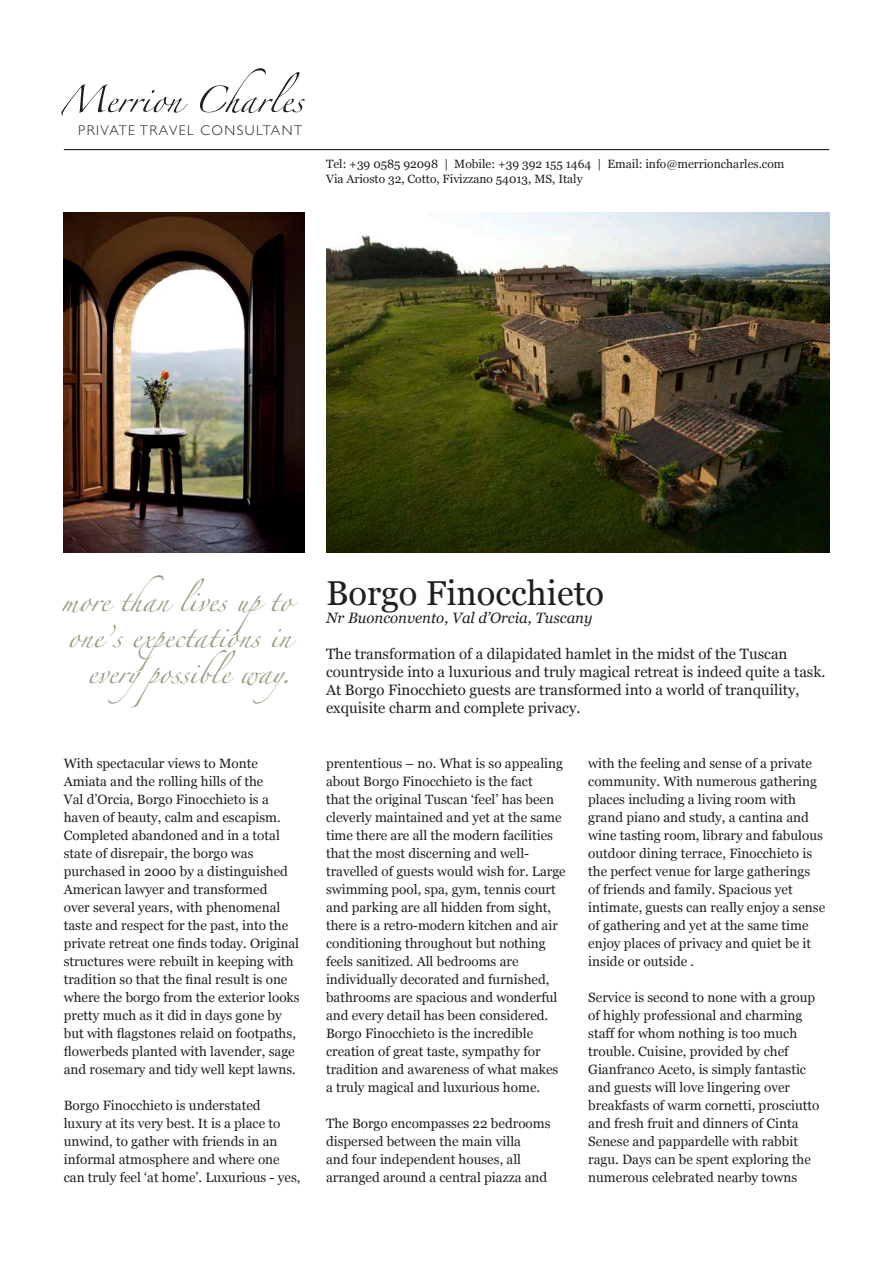
<style>
.page{position:relative;width:893px;height:1263px;background:#fff}
.page>*{position:absolute;margin:0;border:0;box-sizing:border-box;transform-origin:0 0}
.t1{font:34.5px "Georgia";color:#231f20}
.t2{font:19.5px/36px "Zapfino";color:#969b7d;text-align:center}
.Big_Paragraph{font:15px/18px "Georgia";color:#231f20}
.Location{font:italic 15px "Georgia";color:#231f20}
.t3{font:300 14.1px "Gill Sans";letter-spacing:.1em;color:#231f20}
.Body_Copy{font:13.5px/18px "Georgia";color:#231f20}
.t4{font:12px/14.4px "Georgia";color:#231f20}
</style>
<div class="page">
<svg style="left:61px;top:84px;width:127px;height:32px"></svg>
<svg style="left:200px;top:68px;width:105px;height:45px"></svg>
<hr style="left:64px;top:149px;width:765px;height:1px;background:#231f20">
<img style="left:64px;top:213px;width:241px;height:340px">
<img style="left:326px;top:213px;width:503px;height:340px">
<p class="t3" style="left:78px;top:122px;width:226px">PRIVATE TRAVEL CONSULTANT</p>
<p class="t4" style="left:326px;top:156px;width:460px">Tel: +39 0585 92098 | Mobile: +39 392 155 1464 | Email: info@merrioncharles.com<br>Via Ariosto 32, Cotto, Fivizzano 54013, MS, Italy</p>
<p class="t2" style="left:62px;top:587px;width:231px">more than lives upto one’s expectations in</p>
<p class="t2" style="left:88px;top:659px;width:218px">everypossible way.</p>
<p class="Body_Copy" style="left:64px;top:754px;width:237px">With spectacular views to Monte Amiata and the rolling hills of the<br>Val d’Orcia, Borgo Finocchieto is a haven of beauty, calm and escapism.<br>Completed abandoned and in a total state of disrepair, the borgo was purchased in 2000 by a distinguished American lawyer and transformed<br>over several years, with phenomenal taste and respect for the past, into the private retreat one finds today. Original structures were rebuilt in keeping with tradition so that the final result is one where the borgo from the exterior looks pretty much as it did in days gone by but with flagstones relaid on footpaths, flowerbeds planted with lavender, sage and rosemary and tidy well kept lawns.</p>
<p class="Body_Copy" style="left:64px;top:1096px;width:238px">Borgo Finocchieto is understated luxury at its very best. It is a place to unwind, to gather with friends in an informal atmosphere and where one can truly feel ‘at home’. Luxurious - yes,</p>
<p class="t1" style="left:326px;top:568px;width:280px">Borgo Finocchieto</p>
<p class="Location" style="left:326px;top:607px;width:268px">Nr Buonconvento, Val d’Orcia, Tuscany</p>
<p class="Big_Paragraph" style="left:326px;top:644px;width:501px">The transformation of a dilapidated hamlet in the midst of the Tuscan countryside into a luxurious and truly magical retreat is indeed quite a task.<br>At Borgo Finocchieto guests are transformed into a world of tranquility, exquisite charm and complete privacy.</p>
<p class="Body_Copy" style="left:326px;top:754px;width:241px">prententious – no. What is so appealing about Borgo Finocchieto is the fact<br>that the original Tuscan ‘feel’ has been cleverly maintained and yet at the same time there are all the modern facilities that the most discerning and well&shy;travelled of guests would wish for. Large swimming pool, spa, gym, tennis court and parking are all hidden from sight, there is a retro-modern kitchen and air conditioning throughout but nothing feels sanitized. All bedrooms are individually decorated and furnished, bathrooms are spacious and wonderful and every detail has been considered.<br>Borgo Finocchieto is the incredible creation of great taste, sympathy for tradition and awareness of what makes a truly magical and luxurious home.</p>
<p class="Body_Copy" style="left:326px;top:1114px;width:226px">The Borgo encompasses 22 bedrooms dispersed between the main villa<br>and four independent houses, all arranged around a central piazza and</p>
<p class="Body_Copy" style="left:588px;top:754px;width:239px">with the feeling and sense of a private community. With numerous gathering places including a living room with grand piano and study, a cantina and wine tasting room, library and fabulous outdoor dining terrace, Finocchieto is the perfect venue for large gatherings<br>of friends and family. Spacious yet intimate, guests can really enjoy a sense of gathering and yet at the same time enjoy places of privacy and quiet be it inside or outside .</p>
<p class="Body_Copy" style="left:588px;top:988px;width:233px">Service is second to none with a group of highly professional and charming staff for whom nothing is too much trouble. Cuisine, provided by chef Gianfranco Aceto, is simply fantastic and guests will love lingering over breakfasts of warm cornetti, prosciutto and fresh fruit and dinners of Cinta Senese and pappardelle with rabbit ragu. Days can be spent exploring the numerous celebrated nearby towns</p>
</div>
